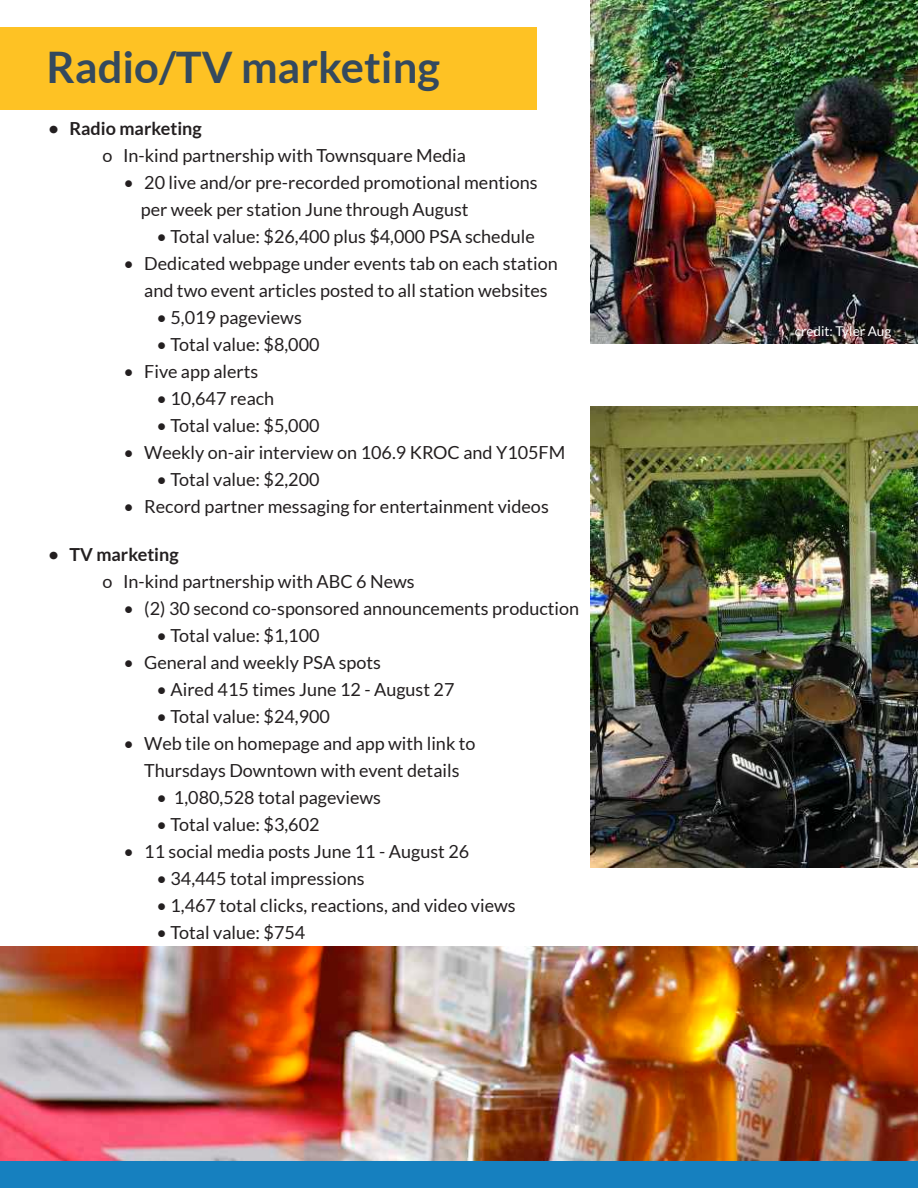
<style>
.page{position:relative;width:918px;height:1188px;background:#fff}
.page>*{position:absolute;margin:0;border:0;box-sizing:border-box;transform-origin:0 0}
.t1{font:700 43.5px "Lato";color:#34495e}
.t2{font:18px/27px "Lato";color:#231f20}
.t3{font:700 18px "Lato";color:#231f20}
.t4{font:13.5px "Lato";color:#fff}
</style>
<div class="page">
<img style="left:0;top:946px;width:918px;height:215px">
<div style="left:0;top:27px;width:536px;height:83px;background:#fec224"></div>
<div style="left:0;top:1161px;width:918px;height:27px;background:#1680bf"></div>
<img style="left:591px;top:0;width:327px;height:343px">
<img style="left:591px;top:407px;width:327px;height:461px">
<h1 class="t1" style="left:46px;top:42px;width:395px">Radio/TV marketing</h1>
<p class="t3" style="left:49px;top:118px;width:155px">• Radio marketing</p>
<p class="t2" style="left:103px;top:142px;width:365px">o In-kind partnership with Townsquare Media</p>
<p class="t2" style="left:141px;top:169px;width:398px;text-indent:-17px">• 20 live and/or pre-recorded promotional mentions per week per station June through August</p>
<p class="t2" style="left:157px;top:223px;width:380px">• Total value: $26,400 plus $4,000 PSA schedule</p>
<p class="t2" style="left:144px;top:250px;width:415px;text-indent:-21px">• Dedicated webpage under events tab on each station and two event articles posted to all station websites</p>
<p class="t2" style="left:157px;top:304px;width:147px">• 5,019 pageviews</p>
<p class="t2" style="left:157px;top:331px;width:164px">• Total value: $8,000</p>
<p class="t2" style="left:123px;top:358px;width:136px">• Five app alerts</p>
<p class="t2" style="left:157px;top:385px;width:119px">• 10,647 reach</p>
<p class="t2" style="left:157px;top:412px;width:164px">• Total value: $5,000</p>
<p class="t2" style="left:123px;top:439px;width:443px">• Weekly on-air interview on 106.9 KROC and Y105FM</p>
<p class="t2" style="left:157px;top:466px;width:164px">• Total value: $2,200</p>
<p class="t2" style="left:123px;top:493px;width:427px">• Record partner messaging for entertainment videos</p>
<p class="t3" style="left:49px;top:544px;width:132px">• TV marketing</p>
<p class="t2" style="left:103px;top:568px;width:314px">o In-kind partnership with ABC 6 News</p>
<p class="t2" style="left:123px;top:595px;width:457px">• (2) 30 second co-sponsored announcements production</p>
<p class="t2" style="left:157px;top:622px;width:164px">• Total value: $1,100</p>
<p class="t2" style="left:123px;top:649px;width:259px">• General and weekly PSA spots</p>
<p class="t2" style="left:157px;top:676px;width:299px">• Aired 415 times June 12 - August 27</p>
<p class="t2" style="left:157px;top:703px;width:175px">• Total value: $24,900</p>
<p class="t2" style="left:123px;top:730px;width:354px;text-align:center">• Web tile on homepage and app with link to<br>Thursdays Downtown with event details</p>
<p class="t2" style="left:157px;top:784px;width:226px">• 1,080,528 total pageviews</p>
<p class="t2" style="left:157px;top:811px;width:164px">• Total value: $3,602</p>
<p class="t2" style="left:123px;top:838px;width:347px">• 11 social media posts June 11 - August 26</p>
<p class="t2" style="left:157px;top:865px;width:210px">• 34,445 total impressions</p>
<p class="t2" style="left:157px;top:892px;width:361px">• 1,467 total clicks, reactions, and video views</p>
<p class="t2" style="left:157px;top:919px;width:150px">• Total value: $754</p>
<p class="t4" style="left:795px;top:324px;width:98px">credit: Tyler Aug</p>
</div>
